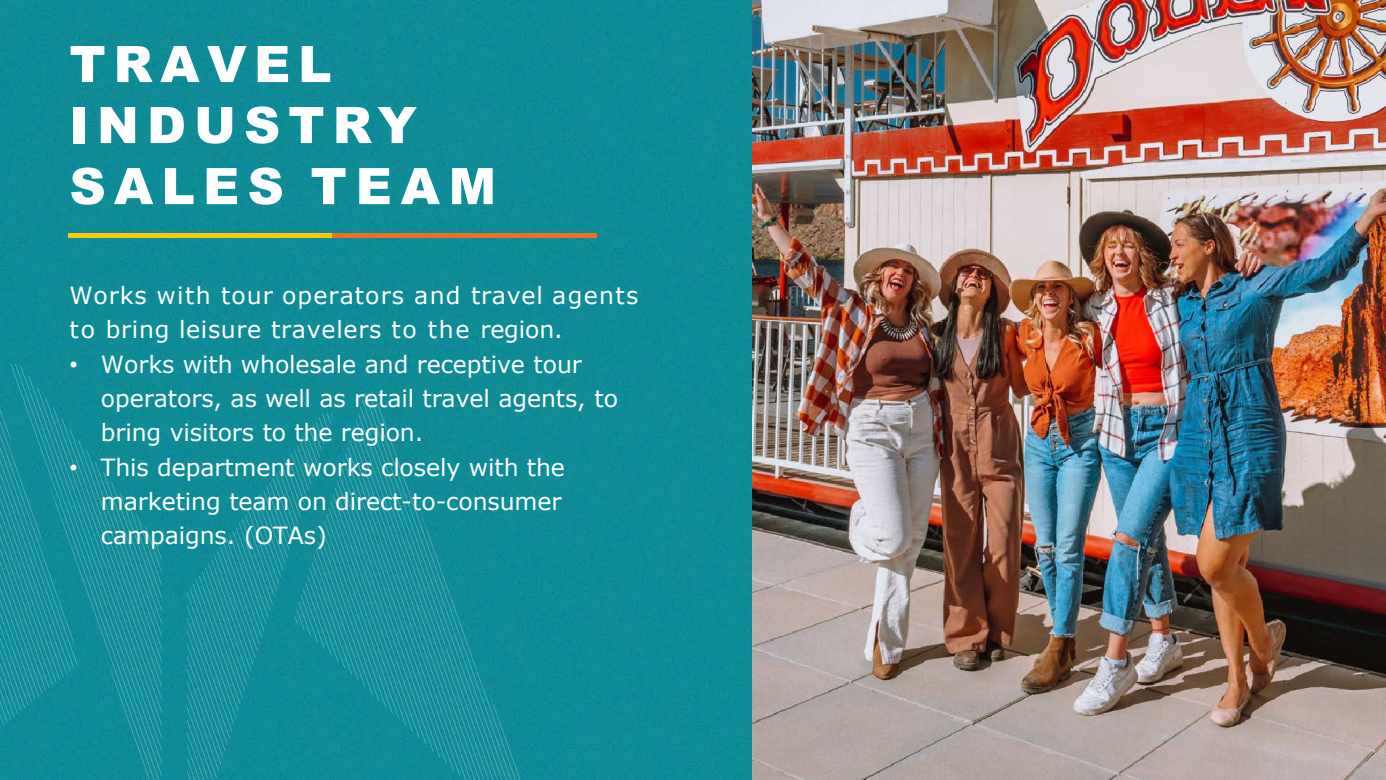
<style>
.page{position:relative;width:1386px;height:780px;background:#fff}
.page>*{position:absolute;margin:0;border:0;box-sizing:border-box;transform-origin:0 0}
.t1{font:900 50.31px/61px "Arial";letter-spacing:.16em;color:#fff}
.t2{font:23.62px/34px "Verdana";letter-spacing:-.005em;color:#fff}
.t3{font:23.62px/34px "Verdana";letter-spacing:.035em;color:#fff}
.s1{font-family:"Arial"}
</style>
<div class="page">
<div style="left:0;top:0;width:752px;height:779px;background:#0f8c97"></div>
<img style="left:752px;top:0;width:633px;height:779px">
<div style="left:20px;top:364px;width:142px;height:32px;background:#0f8c98"></div>
<svg style="left:0;top:396px;width:162px;height:383px;background:#158e9a"></svg>
<div style="left:373px;top:393px;width:138px;height:20px;background:#0f8c96"></div>
<svg style="left:187px;top:413px;width:333px;height:366px;background:#158e99"></svg>
<hr style="left:69px;top:234px;width:264px;height:4px;background:#ffc709">
<hr style="left:333px;top:234px;width:264px;height:4px;background:#f36e21">
<h2 class="t1" style="left:69px;top:32px;width:428px">TRAVEL<br>INDUSTRY<br>SALES TEAM</h2>
<p class="t3" style="left:69px;top:278px;width:570px">Works with tour operators and travel agents to bring leisure travelers to the region.</p>
<p class="t2" style="left:101px;top:347px;width:518px;text-indent:-32px"><span class="s1">•</span> Works with wholesale and receptive tour operators, as well as retail travel agents, to bring visitors to the region.</p>
<p class="t2" style="left:101px;top:450px;width:465px;text-indent:-32px"><span class="s1">•</span> This department works closely with the marketing team on direct-to-consumer campaigns. (OTAs)</p>
</div>
